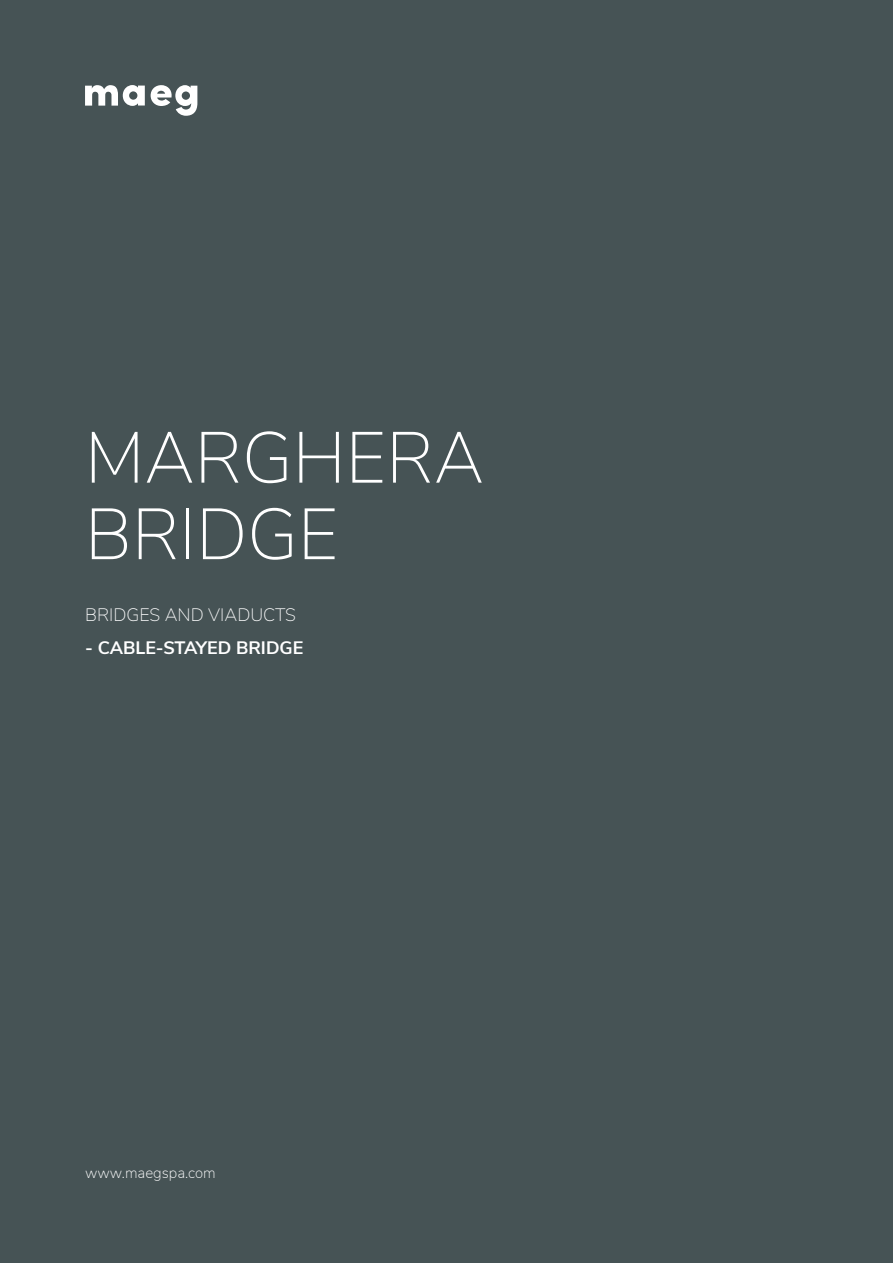
<style>
.page{position:relative;width:893px;height:1263px;background:#465355}
.page>*{position:absolute;margin:0;border:0;box-sizing:border-box;transform-origin:0 0}
.t1{font:200 72px "Nunito Sans";color:#fff}
.t2{font:700 18px "Nunito Sans";color:#fff}
.t3{font:200 18px "Nunito Sans";color:#fff}
.t4{font:200 15px "Nunito Sans";color:#fff}
</style>
<div class="page">
<svg style="left:85px;top:85px;width:60px;height:21px"></svg>
<svg style="left:151px;top:85px;width:46px;height:31px"></svg>
<p class="t1" style="left:85px;top:405px;width:401px">MARGHERA</p>
<p class="t1" style="left:85px;top:482px;width:255px">BRIDGE</p>
<p class="t3" style="left:85px;top:601px;width:213px">BRIDGES AND VIADUCTS</p>
<p class="t2" style="left:85px;top:634px;width:220px">- CABLE-STAYED BRIDGE</p>
<p class="t4" style="left:85px;top:1162px;width:132px">www.maegspa.com</p>
</div>
